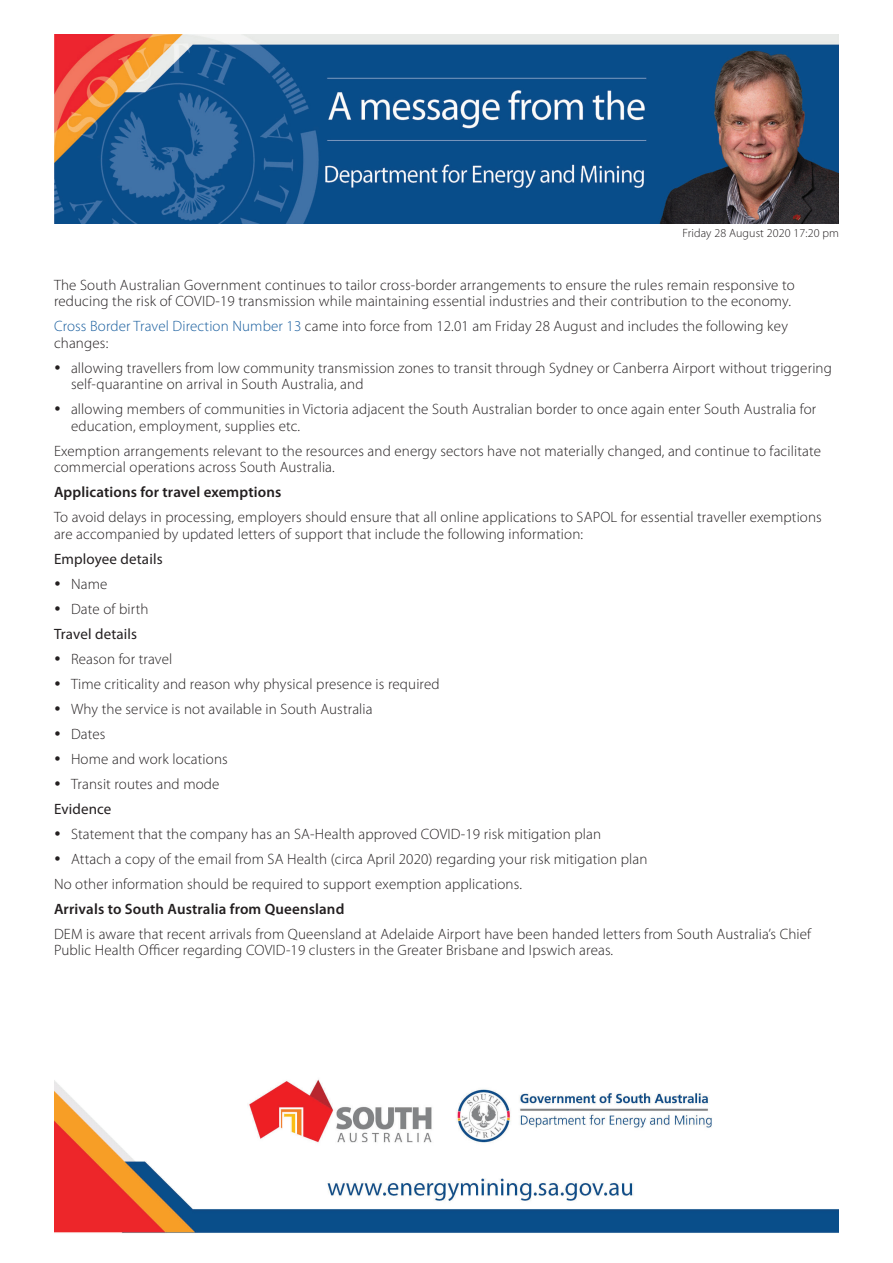
<style>
.page{position:relative;width:893px;height:1263px;background:#fff}
.page>*{position:absolute;margin:0;border:0;box-sizing:border-box;transform-origin:0 0}
.t1{font:300 15px/16.5px "Myriad Pro";letter-spacing:.01em;color:#231f20}
.t2{font:600 15px "Myriad Pro";letter-spacing:.01em;color:#231f20}
.t3{font:15px "Myriad Pro";letter-spacing:.01em;color:#231f20}
.t4{font:300 12px "Myriad Pro";letter-spacing:.01em;color:#231f20}
.s1{color:#175d9e}
</style>
<div class="page">
<img style="left:54px;top:34px;width:785px;height:189px">
<img style="left:54px;top:1079px;width:785px;height:154px">
<p class="t4" style="left:682px;top:225px;width:158px">Friday 28 August 2020 17:20 pm</p>
<p class="t1" style="left:54px;top:276px;width:742px">The South Australian Government continues to tailor cross-border arrangements to ensure the rules remain responsive to reducing the risk of COVID-19 transmission while maintaining essential industries and their contribution to the economy.</p>
<p class="t1" style="left:54px;top:318px;width:735px"><span class="s1">Cross Border Travel Direction Number 13</span> came into force from 12.01 am Friday 28 August and includes the following key changes:</p>
<p class="t1" style="left:71px;top:359px;width:762px">allowing travellers from low community transmission zones to transit through Sydney or Canberra Airport without triggering self-quarantine on arrival in South Australia, and</p>
<p class="t1" style="left:71px;top:401px;width:747px">allowing members of communities in Victoria adjacent the South Australian border to once again enter South Australia for education, employment, supplies etc.</p>
<p class="t1" style="left:54px;top:442px;width:769px">Exemption arrangements relevant to the resources and energy sectors have not materially changed, and continue to facilitate commercial operations across South Australia.</p>
<p class="t2" style="left:54px;top:483px;width:229px">Applications for travel exemptions</p>
<p class="t1" style="left:54px;top:509px;width:769px">To avoid delays in processing, employers should ensure that all online applications to SAPOL for essential traveller exemptions are accompanied by updated letters of support that include the following information:</p>
<p class="t3" style="left:54px;top:550px;width:110px">Employee details</p>
<p class="t1" style="left:71px;top:571px;width:79px;line-height:25px">Name<br>Date of birth</p>
<p class="t3" style="left:54px;top:625px;width:85px">Travel details</p>
<p class="t1" style="left:71px;top:646px;width:370px;line-height:25px">Reason for travel<br>Time criticality and reason why physical presence is required<br>Why the service is not available in South Australia<br>Dates<br>Home and work locations<br>Transit routes and mode</p>
<p class="t3" style="left:54px;top:800px;width:59px">Evidence</p>
<p class="t1" style="left:71px;top:825px;width:532px">Statement that the company has an SA-Health approved COVID-19 risk mitigation plan</p>
<p class="t1" style="left:71px;top:850px;width:578px">Attach a copy of the email from SA Health (circa April 2020) regarding your risk mitigation plan</p>
<p class="t1" style="left:54px;top:875px;width:469px">No other information should be required to support exemption applications.</p>
<p class="t2" style="left:54px;top:899px;width:292px">Arrivals to South Australia from Queensland</p>
<p class="t1" style="left:54px;top:925px;width:759px">DEM is aware that recent arrivals from Queensland at Adelaide Airport have been handed letters from South Australia’s Chief<br>Public Health Officer regarding COVID-19 clusters in the Greater Brisbane and Ipswich areas.</p>
</div>
